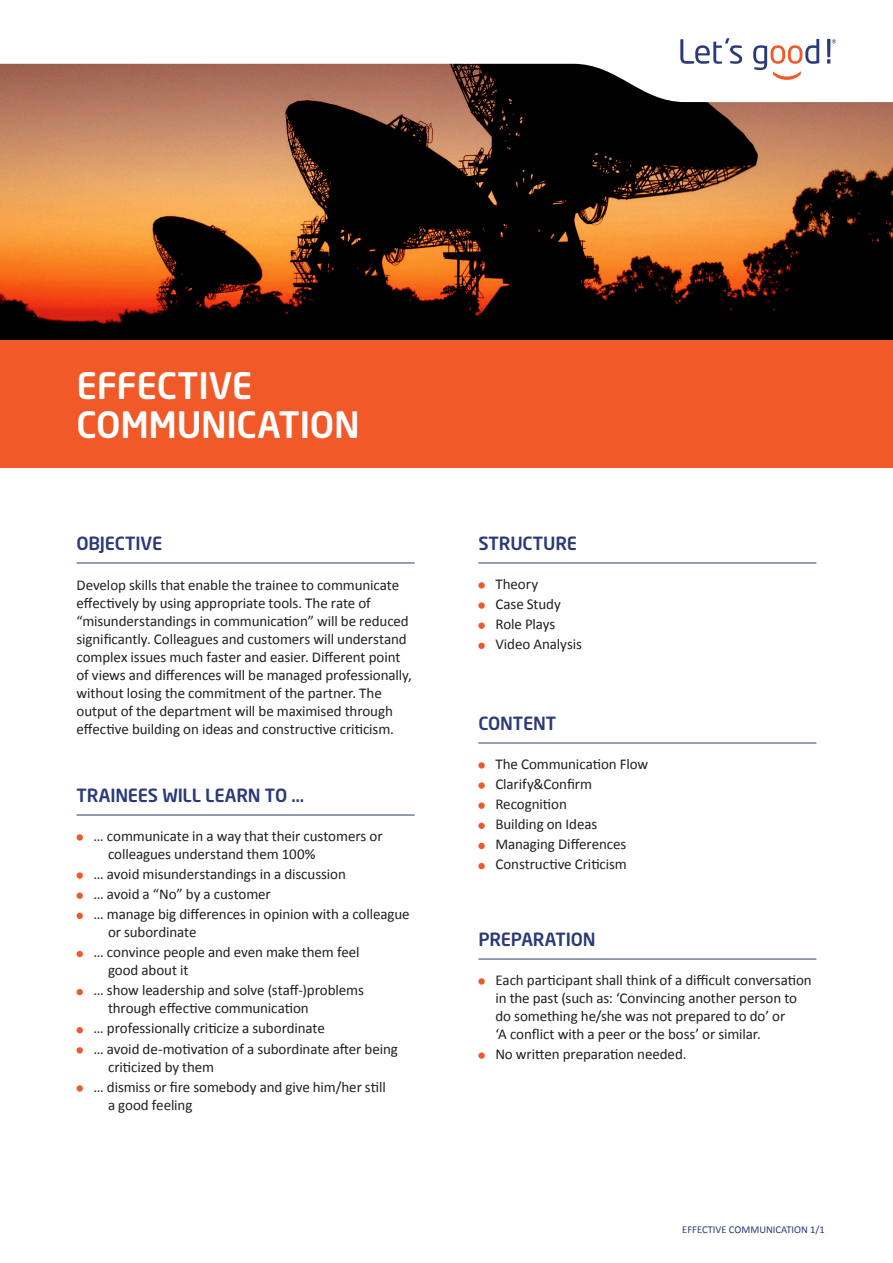
<style>
.page{position:relative;width:893px;height:1263px;background:#fff}
.page>*{position:absolute;margin:0;border:0;box-sizing:border-box;transform-origin:0 0}
.Main_Heading_24pt{font:500 36px "Neo Sans";letter-spacing:-.01em;color:#fff}
.Main_Heading_12pt_Li{font:500 18px "Neo Sans";letter-spacing:-.015em;color:#2b3a79}
.Body_Text_10_12_Bull{font:15px/18px "Calibri";letter-spacing:-.005em;color:#231f20}
.Body_Text_10_12{font:15px/18px "Calibri";letter-spacing:-.005em;color:#231f20}
.Footer_text{font:10.5px "Calibri";color:#2b3a79}
</style>
<div class="page">
<svg style="left:0;top:102px;width:893px;height:238px;background:#663e22"></svg>
<div style="left:0;top:340px;width:893px;height:128px;background:#f15929"></div>
<svg style="left:0;top:38px;width:837px;height:64px"></svg>
<svg style="left:832px;top:39px;width:4px;height:5px"></svg>
<svg style="left:753px;top:39px;width:66px;height:41px"></svg>
<hr style="left:827px;top:39px;width:3px;height:18px;background:#2b3a79">
<svg style="left:827px;top:59px;width:3px;height:5px"></svg>
<svg style="left:680px;top:38px;width:62px;height:26px"></svg>
<hr style="left:77px;top:563px;width:338px;height:1px;background:#2b3a79">
<hr style="left:77px;top:815px;width:338px;height:1px;background:#2b3a79">
<div style="left:77px;top:834px;width:6px;height:7px;background:#f15929;border-radius:50%"></div>
<div style="left:77px;top:872px;width:6px;height:7px;background:#f15929;border-radius:50%"></div>
<div style="left:77px;top:892px;width:6px;height:7px;background:#f15929;border-radius:50%"></div>
<svg style="left:77px;top:913px;width:6px;height:6px"></svg>
<svg style="left:77px;top:951px;width:6px;height:6px"></svg>
<svg style="left:77px;top:989px;width:6px;height:6px"></svg>
<svg style="left:77px;top:1027px;width:6px;height:6px"></svg>
<svg style="left:77px;top:1047px;width:6px;height:6px"></svg>
<div style="left:77px;top:1085px;width:6px;height:7px;background:#f15929;border-radius:50%"></div>
<hr style="left:478px;top:563px;width:338px;height:1px;background:#2b3a79">
<hr style="left:478px;top:743px;width:338px;height:1px;background:#2b3a79">
<hr style="left:478px;top:959px;width:338px;height:1px;background:#2b3a79">
<svg style="left:478px;top:582px;width:7px;height:7px"></svg>
<svg style="left:478px;top:602px;width:7px;height:7px"></svg>
<div style="left:478px;top:622px;width:7px;height:7px;background:#f15929;border-radius:50%"></div>
<div style="left:478px;top:643px;width:7px;height:6px;background:#f15929;border-radius:50%"></div>
<svg style="left:478px;top:762px;width:7px;height:7px"></svg>
<svg style="left:478px;top:782px;width:7px;height:7px"></svg>
<div style="left:478px;top:802px;width:7px;height:7px;background:#f15929;border-radius:50%"></div>
<div style="left:478px;top:823px;width:7px;height:6px;background:#f15929;border-radius:50%"></div>
<div style="left:478px;top:843px;width:7px;height:6px;background:#f15929;border-radius:50%"></div>
<div style="left:478px;top:863px;width:7px;height:6px;background:#f15929;border-radius:50%"></div>
<svg style="left:478px;top:978px;width:7px;height:7px"></svg>
<svg style="left:478px;top:1052px;width:7px;height:7px"></svg>
<p class="Main_Heading_24pt" style="left:77px;top:363px;width:178px">EFFECTIVE</p>
<p class="Main_Heading_24pt" style="left:77px;top:402px;width:285px">COMMUNICATION</p>
<p class="Main_Heading_12pt_Li" style="left:77px;top:532px;width:87px">OBJECTIVE</p>
<p class="Body_Text_10_12" style="left:77px;top:575px;width:337px">Develop skills that enable the trainee to communicate effectively by using appropriate tools. The rate of “misunderstandings in communication” will be reduced significantly. Colleagues and customers will understand complex issues much faster and easier. Different point of views and differences will be managed professionally, without losing the commitment of the partner. The output of the department will be maximised through effective building on ideas and constructive criticism.</p>
<p class="Main_Heading_12pt_Li" style="left:77px;top:784px;width:229px">TRAINEES WILL LEARN TO …</p>
<p class="Body_Text_10_12_Bull" style="left:108px;top:826px;width:276px;text-indent:-14px">… communicate in a way that their customers or colleagues understand them 100%</p>
<p class="Body_Text_10_12_Bull" style="left:94px;top:864px;width:254px">… avoid misunderstandings in a discussion</p>
<p class="Body_Text_10_12_Bull" style="left:94px;top:884px;width:179px">… avoid a “No” by a customer</p>
<p class="Body_Text_10_12_Bull" style="left:108px;top:904px;width:303px;text-indent:-14px">… manage big differences in opinion with a colleague or subordinate</p>
<p class="Body_Text_10_12_Bull" style="left:108px;top:942px;width:253px;text-indent:-14px">… convince people and even make them feel good about it</p>
<p class="Body_Text_10_12_Bull" style="left:108px;top:980px;width:257px;text-indent:-14px">… show leadership and solve (staff-)problems through effective communication</p>
<p class="Body_Text_10_12_Bull" style="left:94px;top:1019px;width:233px">… professionally criticize a subordinate</p>
<p class="Body_Text_10_12_Bull" style="left:108px;top:1039px;width:291px;text-indent:-14px">… avoid de-motivation of a subordinate after being criticized by them</p>
<p class="Body_Text_10_12_Bull" style="left:108px;top:1077px;width:279px;text-indent:-14px">… dismiss or fire somebody and give him/her still a good feeling</p>
<p class="Main_Heading_12pt_Li" style="left:478px;top:532px;width:100px">STRUCTURE</p>
<p class="Body_Text_10_12_Bull" style="left:495px;top:574px;width:44px">Theory</p>
<p class="Body_Text_10_12_Bull" style="left:495px;top:594px;width:67px">Case Study</p>
<p class="Body_Text_10_12_Bull" style="left:495px;top:614px;width:62px">Role Plays</p>
<p class="Body_Text_10_12_Bull" style="left:495px;top:634px;width:88px">Video Analysis</p>
<p class="Main_Heading_12pt_Li" style="left:478px;top:712px;width:79px">CONTENT</p>
<p class="Body_Text_10_12_Bull" style="left:495px;top:754px;width:154px">The Communication Flow</p>
<p class="Body_Text_10_12_Bull" style="left:495px;top:774px;width:98px">Clarify&amp;Confirm</p>
<p class="Body_Text_10_12_Bull" style="left:495px;top:794px;width:73px">Recognition</p>
<p class="Body_Text_10_12_Bull" style="left:495px;top:814px;width:103px">Building on Ideas</p>
<p class="Body_Text_10_12_Bull" style="left:495px;top:834px;width:132px">Managing Differences</p>
<p class="Body_Text_10_12_Bull" style="left:495px;top:854px;width:133px">Constructive Criticism</p>
<p class="Main_Heading_12pt_Li" style="left:478px;top:928px;width:119px">PREPARATION</p>
<p class="Body_Text_10_12_Bull" style="left:495px;top:970px;width:318px">Each participant shall think of a difficult conversation in the past (such as: ‘Convincing another person to do something he/she was not prepared to do’ or<br>‘A conflict with a peer or the boss’ or similar.</p>
<p class="Body_Text_10_12_Bull" style="left:495px;top:1044px;width:193px">No written preparation needed.</p>
<p class="Footer_text" style="left:682px;top:1223px;width:144px">EFFECTIVE COMMUNICATION 1/1</p>
</div>
